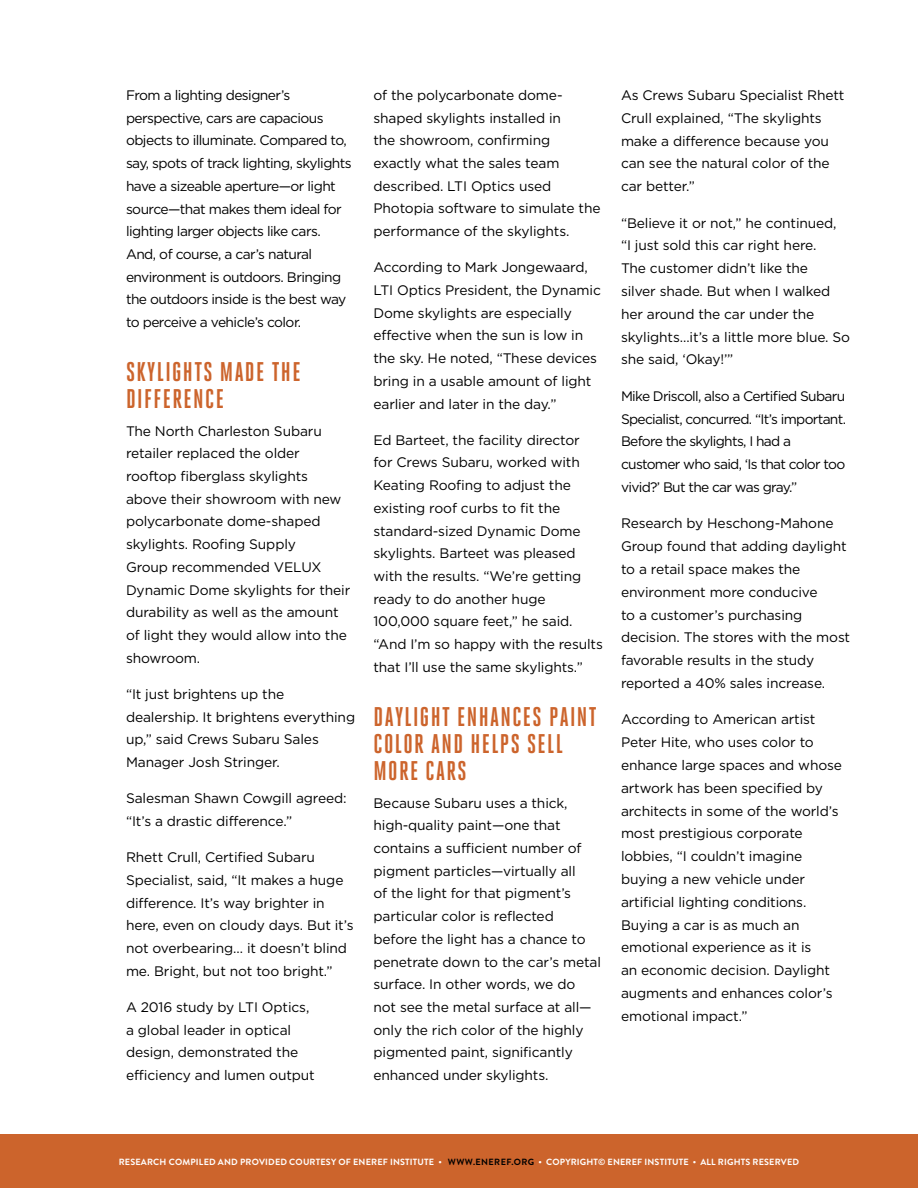
<style>
.page{position:relative;width:918px;height:1188px;background:#fff}
.page>*{position:absolute;margin:0;border:0;box-sizing:border-box;transform-origin:0 0}
.t1{font:700 27px/27.2px "Heroic Condensed";letter-spacing:.05em;color:#cc642c}
.t2{font:13.8px/22.6px "Gotham HTF";letter-spacing:-.01em;color:#000}
.t3{font:13.8px/22.6px "Gotham HTF";letter-spacing:-.04em;color:#000}
.t4{font:13.8px/22.8px "Gotham HTF";letter-spacing:-.05em;color:#000}
.t5{font:700 9px "Brandon Grotesque";letter-spacing:.02em;color:#fff}
.s1{color:#000}
</style>
<div class="page">
<div style="left:0;top:1134px;width:918px;height:54px;background:#cc642c"></div>
<p class="t3" style="left:126px;top:84px;width:227px">From a lighting designer’s perspective, cars are capacious objects to illuminate. Compared to, say, spots of track lighting, skylights have a sizeable aperture—or light source—that makes them ideal for lighting larger objects like cars.<br>And, of course, a car’s natural environment is outdoors. Bringing the outdoors inside is the best way to perceive a vehicle’s color.</p>
<h1 class="t1" style="left:126px;top:358px;width:176px">SKYLIGHTS MADE THE<br>DIFFERENCE</h1>
<p class="t2" style="left:126px;top:419px;width:226px">The North Charleston Subaru retailer replaced the older rooftop fiberglass skylights above their showroom with new polycarbonate dome-shaped skylights. Roofing Supply<br>Group recommended VELUX<br>Dynamic Dome skylights for their durability as well as the amount of light they would allow into the showroom.</p>
<p class="t2" style="left:126px;top:682px;width:231px">“It just brightens up the dealership. It brightens everything up,” said Crews Subaru Sales<br>Manager Josh Stringer.</p>
<p class="t2" style="left:126px;top:787px;width:222px">Salesman Shawn Cowgill agreed: “It’s a drastic difference.”</p>
<p class="t2" style="left:126px;top:846px;width:229px">Rhett Crull, Certified Subaru Specialist, said, “It makes a huge difference. It’s way brighter in here, even on cloudy days. But it’s not overbearing… it doesn’t blind me. Bright, but not too bright.”</p>
<p class="t2" style="left:126px;top:995px;width:190px">A 2016 study by LTI Optics, a global leader in optical design, demonstrated the efficiency and lumen output</p>
<p class="t2" style="left:374px;top:84px;width:229px">of the polycarbonate dome&shy;shaped skylights installed in<br>the showroom, confirming exactly what the sales team described. LTI Optics used<br>Photopia software to simulate the performance of the skylights.</p>
<p class="t2" style="left:374px;top:256px;width:229px">According to Mark Jongewaard,<br>LTI Optics President, the Dynamic<br>Dome skylights are especially effective when the sun is low in the sky. He noted, “These devices bring in a usable amount of light earlier and later in the day.”</p>
<p class="t2" style="left:374px;top:428px;width:231px">Ed Barteet, the facility director<br>for Crews Subaru, worked with<br>Keating Roofing to adjust the existing roof curbs to fit the standard-sized Dynamic Dome skylights. Barteet was pleased with the results. “We’re getting ready to do another huge<br>100,000 square feet,” he said. “And I’m so happy with the results that I’ll use the same skylights.”</p>
<h1 class="t1" style="left:374px;top:703px;width:225px">DAYLIGHT ENHANCES PAINT<br>COLOR AND HELPS SELL<br>MORE CARS</h1>
<p class="t2" style="left:374px;top:791px;width:229px">Because Subaru uses a thick, high-quality paint—one that contains a sufficient number of pigment particles—virtually all<br>of the light for that pigment’s particular color is reflected before the light has a chance to penetrate down to the car’s metal surface. In other words, we do not see the metal surface at all— only the rich color of the highly pigmented paint, significantly enhanced under skylights.</p>
<p class="t2" style="left:621px;top:84px;width:225px">As Crews Subaru Specialist Rhett<br>Crull explained, “The skylights make a difference because you can see the natural color of the car better.”</p>
<p class="t2" style="left:621px;top:211px;width:231px">“Believe it or not,” he continued, “I just sold this car right here.<br>The customer didn’t like the<br>silver shade. But when I walked her around the car under the skylights…it’s a little more blue. So she said, ‘Okay!’”</p>
<p class="t4" style="left:621px;top:384px;width:227px">Mike Driscoll, also a Certified Subaru Specialist, concurred. “It’s important.<br>Before the skylights, I had a customer who said, ‘Is that color too vivid?’ But the car was gray.”</p>
<p class="t2" style="left:621px;top:512px;width:231px">Research by Heschong-Mahone<br>Group found that adding daylight to a retail space makes the environment more conducive<br>to a customer’s purchasing decision. The stores with the most favorable results in the study reported a 40% sales increase.</p>
<p class="t2" style="left:621px;top:708px;width:223px">According to American artist<br>Peter Hite, who uses color to enhance large spaces and whose artwork has been specified by architects in some of the world’s most prestigious corporate lobbies, “I couldn’t imagine buying a new vehicle under artificial lighting conditions.<br>Buying a car is as much an emotional experience as it is<br>an economic decision. Daylight augments and enhances color’s emotional impact.”</p>
<p class="t5" style="left:119px;top:1156px;width:682px">RESEARCH COMPILED AND PROVIDED COURTESY OF ENEREF INSTITUTE • <span class="s1">WWW.ENEREF.ORG</span> • COPYRIGHT© ENEREF INSTITUTE • ALL RIGHTS RESERVED</p>
</div>
